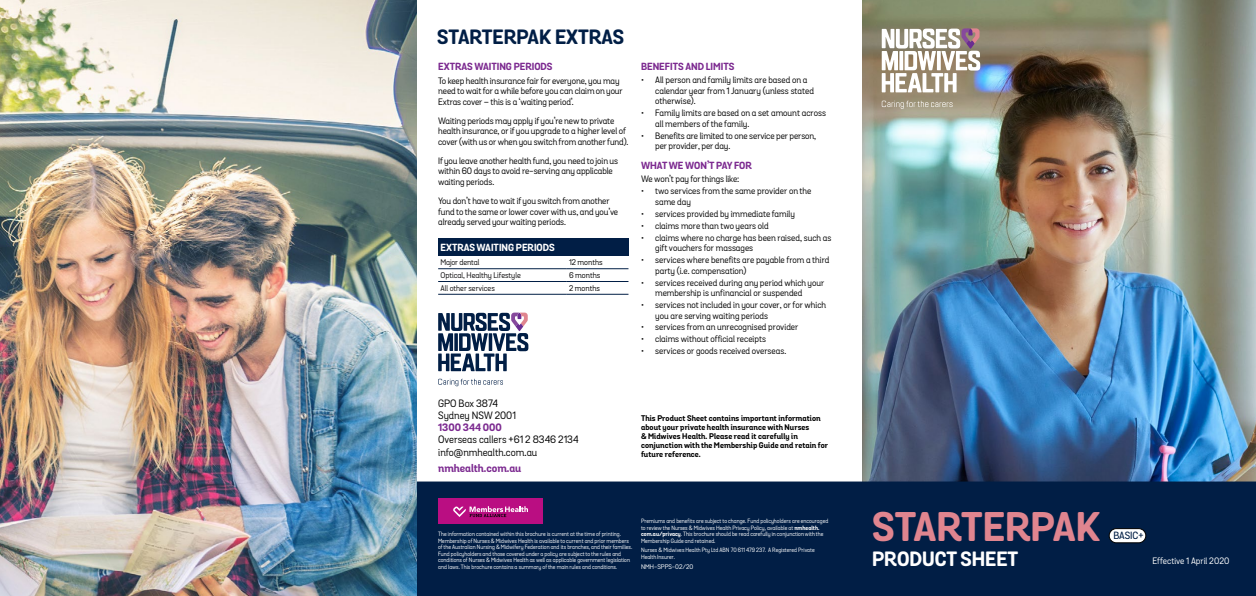
<style>
.page{position:relative;width:1256px;height:596px;background:#fff}
.page>*{position:absolute;margin:0;border:0;box-sizing:border-box;transform-origin:0 0}
.t1{font:700 40px "Grota Sans Alt Rd";color:#e0858f}
.t2{font:700 20px "Grota Sans Alt Rd";color:#011e45}
.t3{font:700 20px "Grota Sans Alt Rd";color:#fff}
.t4{font:700 11px "Grota Sans Alt Rd";color:#7c2a90}
.t5{font:10.3px/12.2px "Grota Sans Alt Rd";color:#000}
.t6{font:700 10.3px "Grota Sans Alt Rd";color:#7c2a90}
.t7{font:500 10.2px "Grota Sans Alt Rd";letter-spacing:-.005em;color:#011e45}
.t8{font:700 10px "Grota Sans Alt Rd";color:#7c2a90}
.t9{font:700 10px "Grota Sans Alt Rd";color:#fff}
.t10{font:9px/10.5px "Grota Sans Alt Rd";color:#000}
.t11{font:9px "Grota Sans Alt Rd";letter-spacing:.005em;color:#fff}
.t12{font:700 8px/9px "Grota Sans Alt Rd";letter-spacing:.01em;color:#000}
.t13{font:8px "Grota Sans Alt Rd";color:#0b0a0b}
.t14{font:8px "Grota Sans Alt Rd";color:#000}
.t15{font:6.5px "Grota Sans Alt Rd";color:#fff}
.t16{font:6px/6.5px "Grota Sans Alt Rd";color:#fff;scale:.95 1}
.s1{font-weight:700}
</style>
<div class="page">
<img style="left:862px;top:0;width:394px;height:481px">
<div style="left:417px;top:481px;width:839px;height:114px;background:#011e45"></div>
<img style="left:0;top:0;width:417px;height:595px">
<div style="left:1109px;top:528px;width:37px;height:14px;background:#fff;border-radius:7px"></div>
<div style="left:1109px;top:528px;width:37px;height:14px;border:1px solid #000;border-radius:7px"></div>
<div style="left:438px;top:239px;width:190px;height:17px;background:#011e45"></div>
<hr style="left:438px;top:268px;width:129px;height:1px;background:#011e45">
<hr style="left:567px;top:268px;width:61px;height:1px;background:#011e45">
<hr style="left:438px;top:281px;width:129px;height:1px;background:#011e45">
<hr style="left:567px;top:281px;width:61px;height:1px;background:#011e45">
<hr style="left:438px;top:294px;width:129px;height:1px;background:#011e45">
<hr style="left:567px;top:294px;width:61px;height:1px;background:#011e45">
<svg style="left:438px;top:312px;width:90px;height:59px"></svg>
<svg style="left:438px;top:378px;width:65px;height:8px"></svg>
<svg style="left:882px;top:28px;width:98px;height:64px"></svg>
<svg style="left:882px;top:101px;width:70px;height:8px"></svg>
<div style="left:438px;top:498px;width:104px;height:25px;background:#ba0e82"></div>
<svg style="left:453px;top:506px;width:75px;height:10px"></svg>
<h2 class="t2" style="left:437px;top:24px;width:188px">STARTERPAK EXTRAS</h2>
<p class="t8" style="left:438px;top:61px;width:116px">EXTRAS WAITING PERIODS</p>
<p class="t10" style="left:438px;top:76px;width:186px">To keep health insurance fair for everyone, you may need to wait for a while before you can claim on your<br>Extras cover – this is a ‘waiting period’.</p>
<p class="t10" style="left:438px;top:116px;width:192px">Waiting periods may apply if you’re new to private health insurance, or if you upgrade to a higher level of cover (with us or when you switch from another fund).</p>
<p class="t10" style="left:438px;top:156px;width:181px">If you leave another health fund, you need to join us within 60 days to avoid re-serving any applicable waiting periods.</p>
<p class="t10" style="left:438px;top:196px;width:182px">You don’t have to wait if you switch from another fund to the same or lower cover with us, and you’ve already served your waiting periods.</p>
<p class="t9" style="left:440px;top:241px;width:116px">EXTRAS WAITING PERIODS</p>
<p class="t13" style="left:440px;top:257px;width:40px">Major dental</p>
<p class="t14" style="left:569px;top:257px;width:35px">12 months</p>
<p class="t13" style="left:440px;top:270px;width:82px">Optical, Healthy Lifestyle</p>
<p class="t14" style="left:569px;top:270px;width:33px">6 months</p>
<p class="t13" style="left:440px;top:283px;width:56px">All other services</p>
<p class="t14" style="left:569px;top:283px;width:32px">2 months</p>
<p class="t8" style="left:641px;top:60px;width:95px">BENEFITS AND LIMITS</p>
<p class="t10" style="left:655px;top:75px;width:160px;text-indent:-14px">• All person and family limits are based on a calendar year from 1 January (unless stated otherwise).</p>
<p class="t10" style="left:655px;top:108px;width:172px;text-indent:-14px">• Family limits are based on a set amount across all members of the family.</p>
<p class="t10" style="left:655px;top:130px;width:162px;text-indent:-14px">• Benefits are limited to one service per person, per provider, per day.</p>
<p class="t8" style="left:641px;top:159px;width:112px">WHAT WE WON’T PAY FOR</p>
<p class="t10" style="left:641px;top:174px;width:100px">We won’t pay for things like:</p>
<p class="t10" style="left:655px;top:186px;width:158px;text-indent:-14px">• two services from the same provider on the same day</p>
<p class="t10" style="left:641px;top:208px;width:155px">• services provided by immediate family</p>
<p class="t10" style="left:641px;top:220px;width:129px">• claims more than two years old</p>
<p class="t10" style="left:655px;top:232px;width:178px;text-indent:-14px">• claims where no charge has been raised, such as gift vouchers for massages</p>
<p class="t10" style="left:655px;top:255px;width:176px;text-indent:-14px">• services where benefits are payable from a third party (i.e. compensation)</p>
<p class="t10" style="left:655px;top:277px;width:171px;text-indent:-14px">• services received during any period which your membership is unfinancial or suspended</p>
<p class="t10" style="left:655px;top:300px;width:172px;text-indent:-14px">• services not included in your cover, or for which you are serving waiting periods</p>
<p class="t10" style="left:641px;top:322px;width:159px">• services from an unrecognised provider</p>
<p class="t10" style="left:641px;top:334px;width:126px">• claims without official receipts</p>
<p class="t10" style="left:641px;top:346px;width:147px">• services or goods received overseas.</p>
<p class="t5" style="left:438px;top:397px;width:79px">GPO Box 3874<br>Sydney NSW 2001</p>
<p class="t6" style="left:438px;top:421px;width:65px">1300 344 000</p>
<p class="t5" style="left:438px;top:434px;width:142px">Overseas callers +61 2 8346 2134 info@nmhealth.com.au</p>
<p class="t4" style="left:438px;top:461px;width:85px">nmhealth.com.au</p>
<p class="t12" style="left:641px;top:413px;width:189px">This Product Sheet contains important information about your private health insurance with Nurses<br>&amp; Midwives Health. Please read it carefully in conjunction with the Membership Guide and retain for future reference.</p>
<p class="t16" style="left:438px;top:531px;width:206px">The information contained within this brochure is current at the time of printing.<br>Membership of Nurses &amp; Midwives Health is available to current and prior members of the Australian Nursing &amp; Midwifery Federation and its branches, and their families.<br>Fund policyholders and those covered under a policy are subject to the rules and conditions of Nurses &amp; Midwives Health as well as applicable government legislation and laws. This brochure contains a summary of the main rules and conditions.</p>
<p class="t16" style="left:641px;top:517px;width:199px">Premiums and benefits are subject to change. Fund policyholders are encouraged to review the Nurses &amp; Midwives Health Privacy Policy, available at <span class="s1">nmhealth. com.au/privacy</span>. This brochure should be read carefully in conjunction with the Membership Guide and retained.</p>
<p class="t16" style="left:641px;top:546px;width:184px">Nurses &amp; Midwives Health Pty Ltd ABN 70 611 479 237. A Registered Private<br>Health Insurer.</p>
<p class="t15" style="left:641px;top:562px;width:54px">NMH-SPPS-02/20</p>
<h1 class="t1" style="left:872px;top:502px;width:230px">STARTERPAK</h1>
<h2 class="t3" style="left:872px;top:545px;width:148px">PRODUCT SHEET</h2>
<p class="t11" style="left:1152px;top:555px;width:78px">Effective 1 April 2020</p>
<p class="t7" style="left:1113px;top:529px;width:32px">BASIC+</p>
</div>
